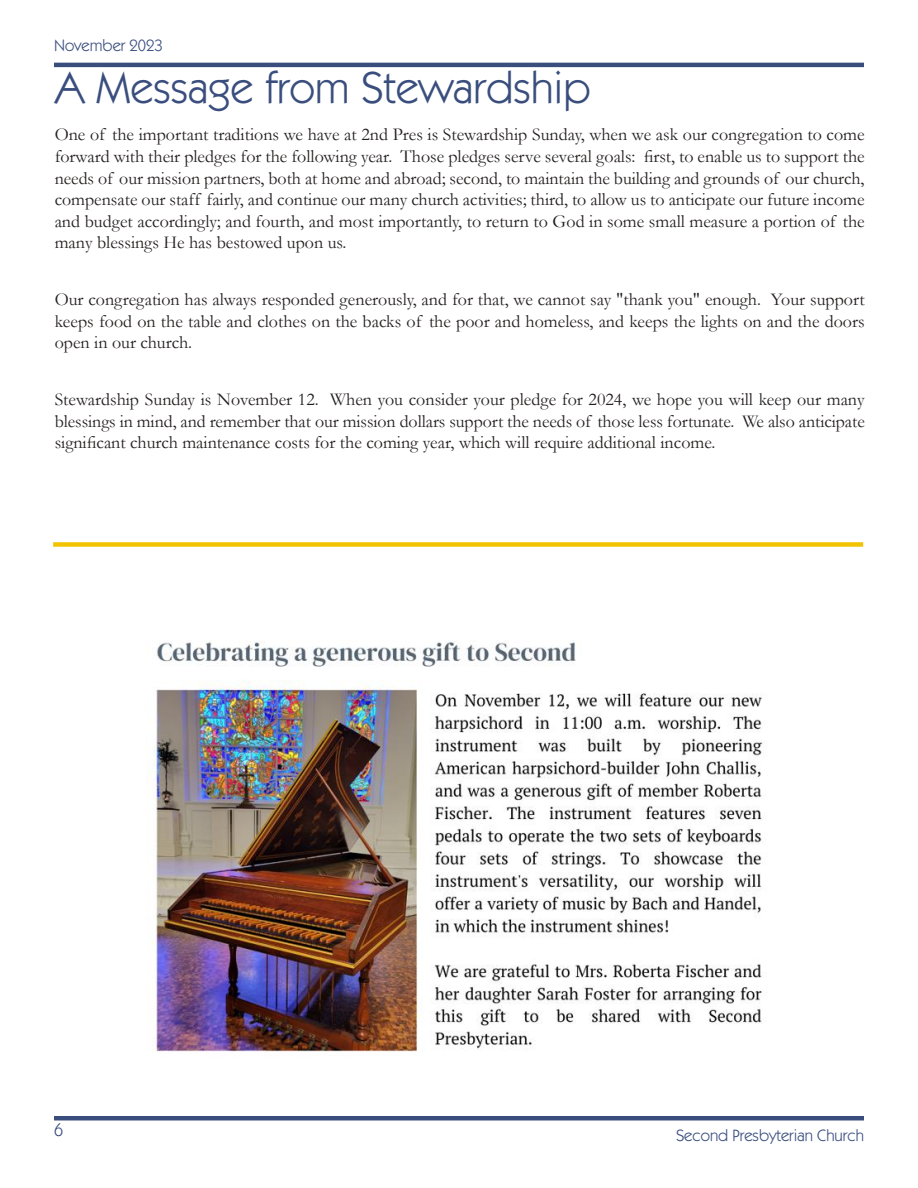
<style>
.page{position:relative;width:918px;height:1188px;background:#fff}
.page>*{position:absolute;margin:0;border:0;box-sizing:border-box;transform-origin:0 0}
.t1{font:45px "ITC Kabel Std";color:#3a4e7e}
.t2{font:18.15px/21.6px "Garamond";color:#241f1f;text-align:justify}
.t3{font:18px "ITC Kabel Std";color:#3a4e7e}
.t4{font:16.5px "ITC Kabel Std";color:#3a4e7e}
.s1{font-size:22.5px;color:#fff}
</style>
<div class="page">
<hr style="left:54px;top:63px;width:810px;height:4px;background:#3a4e7e">
<hr style="left:54px;top:1116px;width:810px;height:4px;background:#3a4e7e">
<img style="left:146px;top:640px;width:617px;height:412px">
<div style="left:53px;top:542px;width:810px;height:5px;background:#f2c300"></div>
<p class="t4" style="left:54px;top:36px;width:110px">November 2023</p>
<h1 class="t1" style="left:55px;top:62px;width:538px">A Message from Stewardship</h1>
<p class="t2" style="left:55px;top:123px;width:812px">One of the important traditions we have at 2nd Pres is Stewardship Sunday, when we ask our congregation to come forward with their pledges for the following year. Those pledges serve several goals: first, to enable us to support the needs of our mission partners, both at home and abroad; second, to maintain the building and grounds of our church, compensate our staff fairly, and continue our many church activities; third, to allow us to anticipate our future income and budget accordingly; and fourth, and most importantly, to return to God in some small measure a portion of the many blessings He has bestowed upon us.</p>
<p class="t2" style="left:55px;top:288px;width:811px">Our congregation has always responded generously, and for that, we cannot say "thank you" enough. Your support keeps food on the table and clothes on the backs of the poor and homeless, and keeps the lights on and the doors open in our church.</p>
<p class="t2" style="left:55px;top:388px;width:812px">Stewardship Sunday is November 12. When you consider your pledge for 2024, we hope you will keep our many blessings in mind, and remember that our mission dollars support the needs of those less fortunate. We also anticipate significant church maintenance costs for the coming year, which will require additional income.</p>
<p class="t3" style="left:54px;top:1119px;width:10px">6</p>
<p class="t4" style="left:665px;top:1125px;width:200px"><span class="s1">I</span> Second Presbyterian Church</p>
</div>
